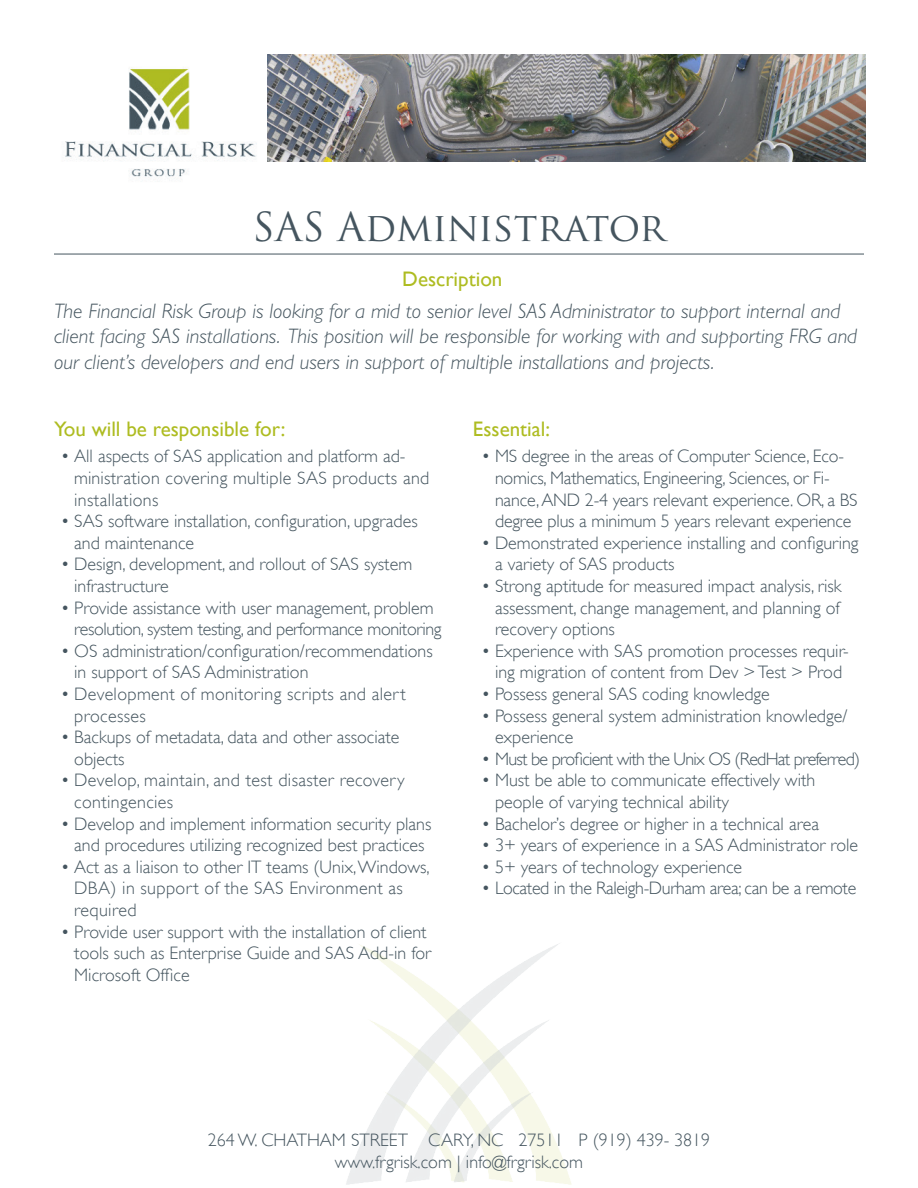
<style>
.page{position:relative;width:918px;height:1188px;background:#fff}
.page>*{position:absolute;margin:0;border:0;box-sizing:border-box;transform-origin:0 0}
.t1{font:39px "Trajan Pro";color:#45555f}
.t2{font:italic 300 21px/25.2px "Gill Sans Std";color:#45555f}
.t3{font:21px "Gill Sans";color:#aebc21}
.t4{font:300 18px/21.6px "Gill Sans";color:#45555f}
.t5{font:300 18px/21.6px "Gill Sans";letter-spacing:.02em;color:#45555f}
.t6{font:300 18px/21.6px "Gill Sans";letter-spacing:-.02em;color:#45555f}
.t7{font:300 18px "Gill Sans";letter-spacing:-.04em;color:#45555f}
</style>
<div class="page">
<hr style="left:54px;top:254px;width:810px;height:1px;background:#45555f">
<img style="left:346px;top:944px;width:225px;height:241px">
<img style="left:65px;top:67px;width:192px;height:110px">
<img style="left:267px;top:54px;width:599px;height:107px">
<p class="t1" style="left:253px;top:202px;width:414px">SAS Administrator</p>
<p class="t3" style="left:402px;top:267px;width:102px">Description</p>
<p class="t2" style="left:54px;top:299px;width:805px">The Financial Risk Group is looking for a mid to senior level SAS Administrator to support internal and client facing SAS installations. This position will be responsible for working with and supporting FRG and our client’s developers and end users in support of multiple installations and projects.</p>
<p class="t3" style="left:54px;top:417px;width:233px">You will be responsible for:</p>
<p class="t5" style="left:74px;top:445px;width:357px;text-indent:-14px">• All aspects of SAS application and platform ad&shy;ministration covering multiple SAS products and installations</p>
<p class="t4" style="left:74px;top:510px;width:345px;text-indent:-14px">• SAS software installation, configuration, upgrades and maintenance</p>
<p class="t4" style="left:74px;top:553px;width:339px;text-indent:-14px">• Design, development, and rollout of SAS system infrastructure</p>
<p class="t6" style="left:74px;top:597px;width:369px;text-indent:-14px">• Provide assistance with user management, problem resolution, system testing, and performance monitoring</p>
<p class="t4" style="left:74px;top:640px;width:360px;text-indent:-14px">• OS administration/configuration/recommendations in support of SAS Administration</p>
<p class="t5" style="left:74px;top:683px;width:333px;text-indent:-14px">• Development of monitoring scripts and alert processes</p>
<p class="t4" style="left:74px;top:726px;width:327px;text-indent:-14px">• Backups of metadata, data and other associate objects</p>
<p class="t5" style="left:74px;top:769px;width:332px;text-indent:-14px">• Develop, maintain, and test disaster recovery contingencies</p>
<p class="t4" style="left:61px;top:813px;width:372px;text-align:center">• Develop and implement information security plans and procedures utilizing recognized best practices</p>
<p class="t5" style="left:74px;top:856px;width:357px;text-indent:-14px">• Act as a liaison to other IT teams (Unix, Windows,<br>DBA) in support of the SAS Environment as required</p>
<p class="t4" style="left:74px;top:921px;width:358px;text-indent:-14px">• Provide user support with the installation of client tools such as Enterprise Guide and SAS Add-in for<br>Microsoft Office</p>
<p class="t3" style="left:473px;top:417px;width:78px">Essential:</p>
<p class="t4" style="left:495px;top:445px;width:364px;text-indent:-14px">• MS degree in the areas of Computer Science, Eco&shy;nomics, Mathematics, Engineering, Sciences, or Fi&shy;nance, AND 2-4 years relevant experience. OR, a BS degree plus a minimum 5 years relevant experience</p>
<p class="t4" style="left:495px;top:532px;width:365px;text-indent:-14px">• Demonstrated experience installing and configuring a variety of SAS products</p>
<p class="t4" style="left:495px;top:575px;width:348px;text-align:justify;text-indent:-14px">• Strong aptitude for measured impact analysis, risk assessment, change management, and planning of recovery options</p>
<p class="t4" style="left:482px;top:640px;width:369px;text-align:center">• Experience with SAS promotion processes requir&shy;ing migration of content from Dev &gt; Test &gt; Prod</p>
<p class="t4" style="left:482px;top:683px;width:290px">• Possess general SAS coding knowledge</p>
<p class="t4" style="left:495px;top:705px;width:354px;text-indent:-14px">• Possess general system administration knowledge/ experience</p>
<p class="t7" style="left:482px;top:748px;width:380px">• Must be proficient with the Unix OS (RedHat preferred)</p>
<p class="t4" style="left:495px;top:769px;width:322px;text-indent:-14px">• Must be able to communicate effectively with people of varying technical ability</p>
<p class="t4" style="left:482px;top:813px;width:339px">• Bachelor’s degree or higher in a technical area</p>
<p class="t4" style="left:482px;top:834px;width:378px">• 3+ years of experience in a SAS Administrator role</p>
<p class="t4" style="left:482px;top:856px;width:262px">• 5+ years of technology experience</p>
<p class="t6" style="left:482px;top:877px;width:376px">• Located in the Raleigh-Durham area; can be a remote</p>
<p class="t4" style="left:208px;top:1130px;width:504px">264 W. CHATHAM STREET CARY, NC 27511 P (919) 439- 3819</p>
<p class="t4" style="left:335px;top:1151px;width:250px">www.frgrisk.com | info@frgrisk.com</p>
</div>
